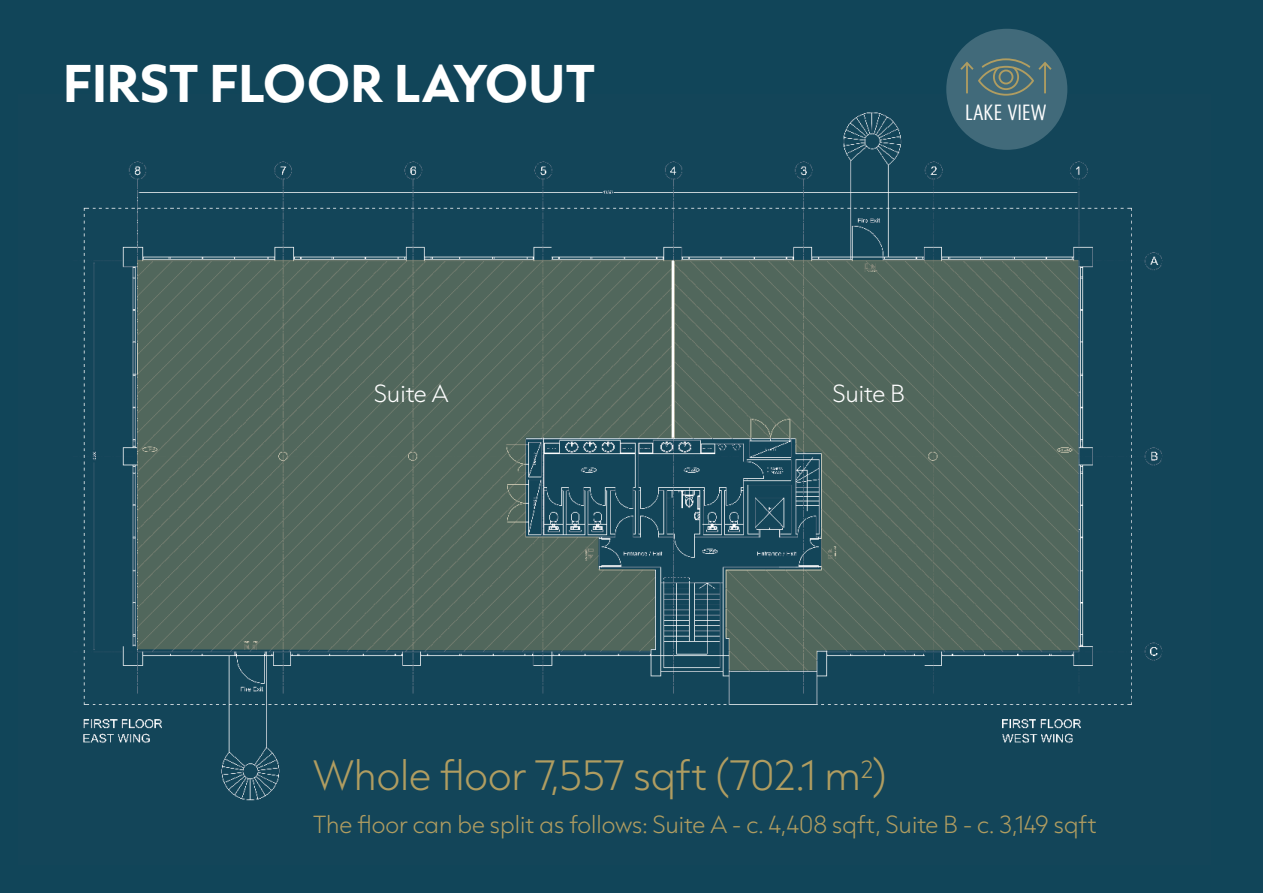
<style>
.page{position:relative;width:1263px;height:893px;background:#114559}
.page>*{position:absolute;margin:0;border:0;box-sizing:border-box;transform-origin:0 0}
.t1{font:700 45px "Capitana";letter-spacing:.025em;color:#fff}
.t2{font:200 36px "Capitana";color:#b09d61}
.t3{font:300 condensed 22.05px "Astoria Sans";letter-spacing:.025em;color:#fff}
.t4{font:200 21px "Capitana";color:#b09d61}
.t5{font:200 21px "Capitana";color:#fff}
</style>
<div class="page">
<img style="left:83px;top:97px;width:1080px;height:704px">
<svg style="left:136px;top:260px;width:942px;height:411px;background:#4c655f"></svg>
<div style="left:946px;top:29px;width:121px;height:121px;background:#416a7a;border-radius:50%"></div>
<svg style="left:960px;top:58px;width:92px;height:38px"></svg>
<hr style="left:672px;top:260px;width:2px;height:178px;background:#fff">
<h1 class="t1" style="left:64px;top:50px;width:533px">FIRST FLOOR LAYOUT</h1>
<p class="t3" style="left:965px;top:101px;width:83px">LAKE VIEW</p>
<p class="t5" style="left:374px;top:378px;width:76px">Suite A</p>
<p class="t5" style="left:833px;top:378px;width:74px">Suite B</p>
<h2 class="t2" style="left:314px;top:749px;width:574px">Whole floor 7,557 sqft (702.1 m<sup>2</sup>)</h2>
<p class="t4" style="left:314px;top:809px;width:785px">The floor can be split as follows: Suite A - c. 4,408 sqft, Suite B - c. 3,149 sqft</p>
</div>
